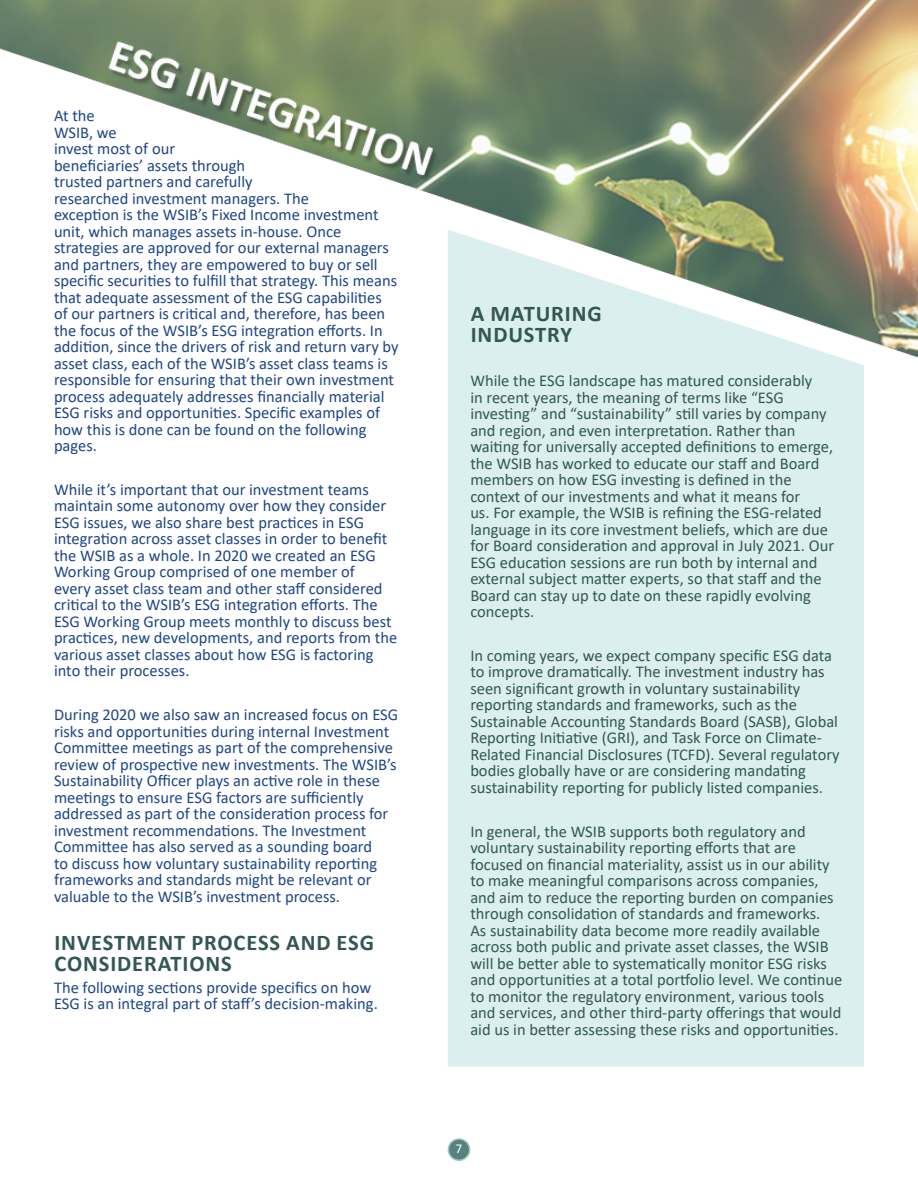
<style>
.page{position:relative;width:918px;height:1188px;background:#fff}
.page>*{position:absolute;margin:0;border:0;box-sizing:border-box;transform-origin:0 0}
.t1{font:700 22.5px/21px "Calibri";letter-spacing:.04em;color:#325755}
.t2{font:16.5px/16.5px "Calibri";color:#1e4687}
.t3{font:16.5px/16.5px "Calibri";color:#325755}
.t4{font:13.5px "Calibri";color:#fff}
</style>
<div class="page">
<div style="left:448px;top:1139px;width:22px;height:21px;background:#55817f;border-radius:50%"></div>
<div style="left:448px;top:1138px;width:22px;height:23px;border:2px solid #9ec6c4;border-radius:50%"></div>
<div style="left:448px;top:358px;width:416px;height:708px;background:#daefee"></div>
<img style="left:0;top:0;width:918px;height:358px">
<p class="t2" style="left:54px;top:107px;width:346px">At the<br>WSIB, we<br>invest most of our<br>beneficiaries’ assets through<br>trusted partners and carefully<br>researched investment managers. The<br>exception is the WSIB’s Fixed Income investment unit, which manages assets in-house. Once strategies are approved for our external managers and partners, they are empowered to buy or sell specific securities to fulfill that strategy. This means that adequate assessment of the ESG capabilities of our partners is critical and, therefore, has been the focus of the WSIB’s ESG integration efforts. In addition, since the drivers of risk and return vary by asset class, each of the WSIB’s asset class teams is responsible for ensuring that their own investment process adequately addresses financially material ESG risks and opportunities. Specific examples of how this is done can be found on the following pages.</p>
<p class="t2" style="left:54px;top:481px;width:345px">While it’s important that our investment teams maintain some autonomy over how they consider ESG issues, we also share best practices in ESG integration across asset classes in order to benefit the WSIB as a whole. In 2020 we created an ESG Working Group comprised of one member of<br>every asset class team and other staff considered critical to the WSIB’s ESG integration efforts. The ESG Working Group meets monthly to discuss best practices, new developments, and reports from the various asset classes about how ESG is factoring into their processes.</p>
<p class="t2" style="left:54px;top:706px;width:346px">During 2020 we also saw an increased focus on ESG risks and opportunities during internal Investment Committee meetings as part of the comprehensive review of prospective new investments. The WSIB’s Sustainability Officer plays an active role in these meetings to ensure ESG factors are sufficiently addressed as part of the consideration process for investment recommendations. The Investment Committee has also served as a sounding board<br>to discuss how voluntary sustainability reporting frameworks and standards might be relevant or valuable to the WSIB’s investment process.</p>
<h1 class="t1" style="left:54px;top:932px;width:321px">INVESTMENT PROCESS AND ESG<br>CONSIDERATIONS</h1>
<p class="t2" style="left:54px;top:979px;width:325px">The following sections provide specifics on how<br>ESG is an integral part of staff’s decision-making.</p>
<h1 class="t1" style="left:471px;top:303px;width:132px">A MATURING<br>INDUSTRY</h1>
<p class="t3" style="left:470px;top:372px;width:365px">While the ESG landscape has matured considerably<br>in recent years, the meaning of terms like “ESG investing” and “sustainability” still varies by company and region, and even interpretation. Rather than waiting for universally accepted definitions to emerge, the WSIB has worked to educate our staff and Board members on how ESG investing is defined in the context of our investments and what it means for<br>us. For example, the WSIB is refining the ESG-related language in its core investment beliefs, which are due for Board consideration and approval in July 2021. Our ESG education sessions are run both by internal and external subject matter experts, so that staff and the Board can stay up to date on these rapidly evolving concepts.</p>
<p class="t3" style="left:470px;top:647px;width:371px">In coming years, we expect company specific ESG data to improve dramatically. The investment industry has seen significant growth in voluntary sustainability reporting standards and frameworks, such as the Sustainable Accounting Standards Board (SASB), Global Reporting Initiative (GRI), and Task Force on Climate-Related Financial Disclosures (TCFD). Several regulatory bodies globally have or are considering mandating sustainability reporting for publicly listed companies.</p>
<p class="t3" style="left:470px;top:823px;width:373px">In general, the WSIB supports both regulatory and voluntary sustainability reporting efforts that are focused on financial materiality, assist us in our ability to make meaningful comparisons across companies, and aim to reduce the reporting burden on companies through consolidation of standards and frameworks.<br>As sustainability data become more readily available across both public and private asset classes, the WSIB will be better able to systematically monitor ESG risks and opportunities at a total portfolio level. We continue to monitor the regulatory environment, various tools and services, and other third-party offerings that would aid us in better assessing these risks and opportunities.</p>
<p class="t4" style="left:456px;top:1139px;width:8px">7</p>
</div>
